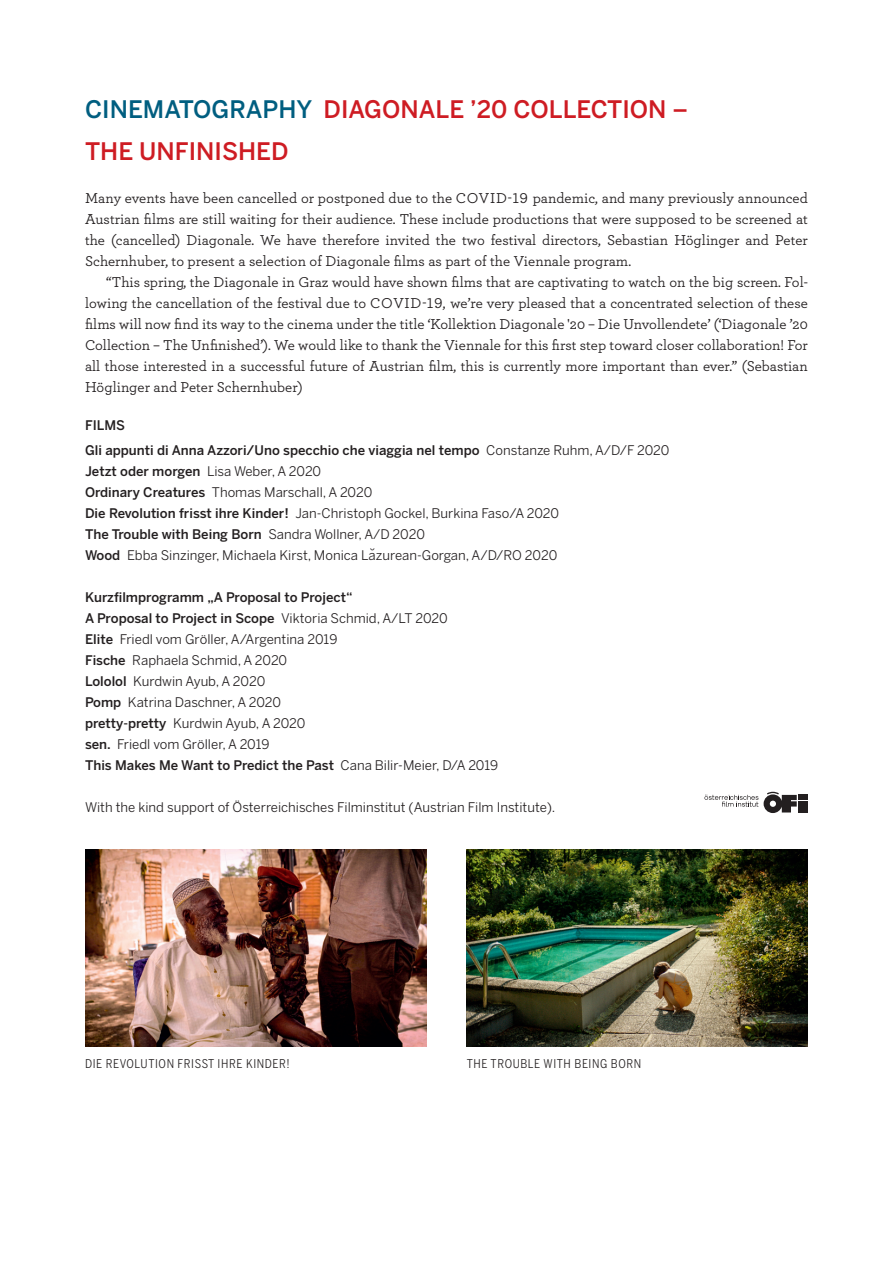
<style>
.page{position:relative;width:893px;height:1263px;background:#fff}
.page>*{position:absolute;margin:0;border:0;box-sizing:border-box;transform-origin:0 0}
.t1{font:500 24px/42px "Benton Sans";color:#ce1c23}
.t2{font:15px/21px "Archer Book V19";color:#231f20;text-align:justify}
.t3{font:13.2px "Benton Sans";color:#231f20}
.t4{font:500 13.2px "Benton Sans";color:#231f20}
.t5{font:12px "Benton Sans Cond";letter-spacing:.05em;color:#231f20}
.s1{color:#005e80}
.s2{font-weight:400}
.s3{font-weight:500}
</style>
<div class="page">
<img style="left:467px;top:849px;width:341px;height:197px">
<img style="left:85px;top:849px;width:341px;height:197px">
<svg style="left:704px;top:795px;width:54px;height:12px"></svg>
<div style="left:798px;top:801px;width:9px;height:11px;background:#231f20"></div>
<div style="left:798px;top:795px;width:9px;height:5px;background:#231f20"></div>
<svg style="left:764px;top:792px;width:33px;height:21px"></svg>
<p class="t1" style="left:85px;top:91px;width:605px"><span class="s1">CINEMATOGRAPHY</span> DIAGONALE ’20 COLLECTION –<br>THE UNFINISHED</p>
<p class="t2" style="left:85px;top:189px;width:724px">Many events have been cancelled or postponed due to the COVID-19 pandemic, and many previously announced Austrian films are still waiting for their audience. These include productions that were supposed to be screened at the (cancelled) Diagonale. We have therefore invited the two festival directors, Sebastian Höglinger and Peter Schernhuber, to present a selection of Diagonale films as part of the Viennale program.</p>
<p class="t2" style="left:85px;top:273px;width:724px;text-indent:21px">“This spring, the Diagonale in Graz would have shown films that are captivating to watch on the big screen. Fol&shy;lowing the cancellation of the festival due to COVID-19, we’re very pleased that a concentrated selection of these films will now find its way to the cinema under the title ‘Kollektion Diagonale '20 – Die Unvollendete’ (‘Diagonale ’20<br>Collection – The Unfinished’). We would like to thank the Viennale for this first step toward closer collaboration! For all those interested in a successful future of Austrian film, this is currently more important than ever.” (Sebastian Höglinger and Peter Schernhuber)</p>
<p class="t4" style="left:85px;top:420px;width:42px">FILMS</p>
<p class="t4" style="left:85px;top:445px;width:586px">Gli appunti di Anna Azzori/Uno specchio che viaggia nel tempo <span class="s2">Constanze Ruhm, A/D/F 2020</span></p>
<p class="t4" style="left:85px;top:466px;width:238px">Jetzt oder morgen <span class="s2">Lisa Weber, A 2020</span></p>
<p class="t3" style="left:85px;top:487px;width:289px"><span class="s3">Ordinary Creatures</span> Thomas Marschall, A 2020</p>
<p class="t3" style="left:85px;top:508px;width:476px"><span class="s3">Die Revolution frisst ihre Kinder!</span> Jan-Christoph Gockel, Burkina Faso/A 2020</p>
<p class="t4" style="left:85px;top:529px;width:342px">The Trouble with Being Born <span class="s2">Sandra Wollner, A/D 2020</span></p>
<p class="t3" style="left:85px;top:550px;width:474px"><span class="s3">Wood</span> Ebba Sinzinger, Michaela Kirst, Monica La˘zurean-Gorgan, A/D/RO 2020</p>
<p class="t4" style="left:85px;top:592px;width:269px">Kurzfilmprogramm „A Proposal to Project“</p>
<p class="t4" style="left:85px;top:613px;width:364px">A Proposal to Project in Scope <span class="s2">Viktoria Schmid, A/LT 2020</span></p>
<p class="t3" style="left:85px;top:634px;width:254px"><span class="s3">Elite</span> Friedl vom Gröller, A/Argentina 2019</p>
<p class="t3" style="left:85px;top:655px;width:204px"><span class="s3">Fische</span> Raphaela Schmid, A 2020</p>
<p class="t3" style="left:85px;top:676px;width:182px"><span class="s3">Lololol</span> Kurdwin Ayub, A 2020</p>
<p class="t3" style="left:85px;top:697px;width:198px"><span class="s3">Pomp</span> Katrina Daschner, A 2020</p>
<p class="t3" style="left:85px;top:718px;width:222px"><span class="s3">pretty-pretty</span> Kurdwin Ayub, A 2020</p>
<p class="t3" style="left:85px;top:739px;width:186px"><span class="s3">sen.</span> Friedl vom Gröller, A 2019</p>
<p class="t4" style="left:85px;top:760px;width:415px">This Makes Me Want to Predict the Past <span class="s2">Cana Bilir-Meier, D/A 2019</span></p>
<p class="t3" style="left:85px;top:802px;width:472px">With the kind support of Österreichisches Filminstitut (Austrian Film Institute).</p>
<p class="t5" style="left:85px;top:1057px;width:206px">DIE REVOLUTION FRISST IHRE KINDER!</p>
<p class="t5" style="left:467px;top:1057px;width:176px">THE TROUBLE WITH BEING BORN</p>
</div>
